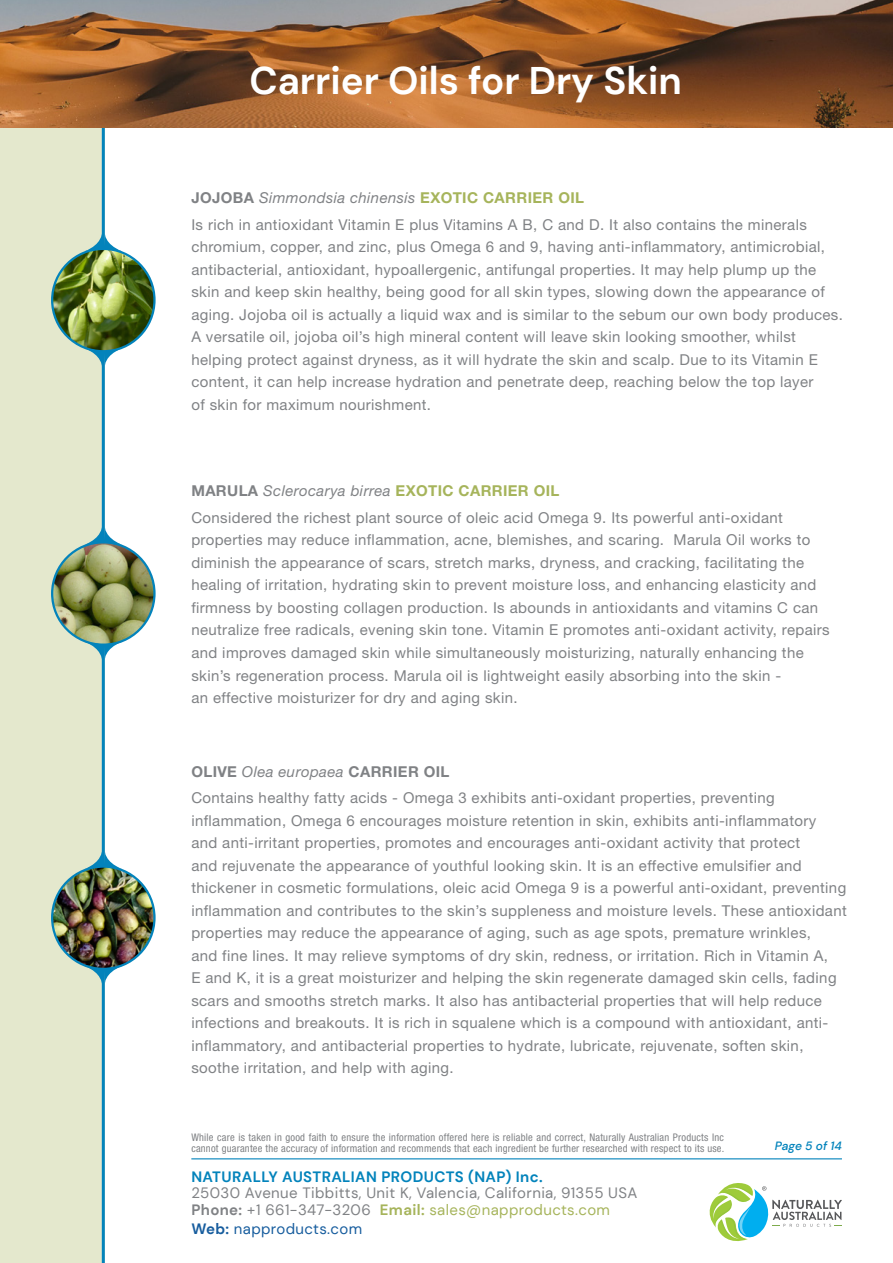
<style>
.page{position:relative;width:893px;height:1263px;background:#fff}
.page>*{position:absolute;margin:0;border:0;box-sizing:border-box;transform-origin:0 0}
.t1{font:700 38.4px "DM Sans";color:#fff}
.t2{font:15px/22.5px "Helvetica Neue";letter-spacing:.025em;color:#808285}
.t3{font:15px/16.5px "DM Sans";letter-spacing:.025em;color:#808285}
.t4{font:italic 15px "Helvetica Neue";letter-spacing:.025em;color:#808285}
.t5{font:700 15px "DM Sans";letter-spacing:.025em;color:#0383bb}
.t6{font:700 15px "Helvetica Neue";letter-spacing:.025em;color:#808285}
.t7{font:15px "DM Sans";letter-spacing:.025em;color:#175d9e}
.t8{font:italic 500 12px "DM Sans";color:#0383bb}
.t9{font:condensed 10.5px/11.2px "Helvetica Neue";letter-spacing:.02em;color:#808285}
.s1{font-weight:700;font-style:normal}
.s2{font-weight:700;font-style:normal;color:#a6b45b}
.s3{font-weight:400;font-style:italic}
.s4{font-weight:700}
.s5{font-weight:700;color:#a6b45b}
.s6{color:#a6b45b}
</style>
<div class="page">
<svg style="left:709px;top:1183px;width:133px;height:59px"></svg>
<hr style="left:191px;top:1158px;width:651px;height:1px;background:#0383bb">
<div style="left:0;top:0;width:105px;height:1263px;background:#e4e8cd"></div>
<hr style="left:102px;top:106px;width:3px;height:1157px;background:#0383bb">
<img style="left:52px;top:249px;width:102px;height:102px;border-radius:51px">
<svg style="left:85px;top:233px;width:37px;height:18px"></svg>
<svg style="left:85px;top:348px;width:37px;height:18px"></svg>
<img style="left:52px;top:542px;width:102px;height:103px;border-radius:51px">
<svg style="left:85px;top:527px;width:37px;height:18px"></svg>
<svg style="left:85px;top:642px;width:37px;height:17px"></svg>
<img style="left:52px;top:866px;width:102px;height:103px;border-radius:51px">
<svg style="left:85px;top:851px;width:37px;height:18px"></svg>
<svg style="left:85px;top:966px;width:37px;height:18px"></svg>
<img style="left:0;top:0;width:893px;height:128px">
<p class="t1" style="left:249px;top:57px;width:434px">Carrier Oils for Dry Skin</p>
<p class="t4" style="left:191px;top:189px;width:394px"><span class="s1">JOJOBA</span> Simmondsia chinensis <span class="s2">EXOTIC CARRIER OIL</span></p>
<p class="t2" style="left:191px;top:213px;width:653px">Is rich in antioxidant Vitamin E plus Vitamins A B, C and D. It also contains the minerals chromium, copper, and zinc, plus Omega 6 and 9, having anti-inflammatory, antimicrobial, antibacterial, antioxidant, hypoallergenic, antifungal properties. It may help plump up the skin and keep skin healthy, being good for all skin types, slowing down the appearance of aging. Jojoba oil is actually a liquid wax and is similar to the sebum our own body produces.<br>A versatile oil, jojoba oil’s high mineral content will leave skin looking smoother, whilst helping protect against dryness, as it will hydrate the skin and scalp. Due to its Vitamin E content, it can help increase hydration and penetrate deep, reaching below the top layer<br>of skin for maximum nourishment.</p>
<p class="t4" style="left:191px;top:482px;width:370px"><span class="s1">MARULA</span> Sclerocarya birrea <span class="s2">EXOTIC CARRIER OIL</span></p>
<p class="t2" style="left:191px;top:506px;width:640px">Considered the richest plant source of oleic acid Omega 9. Its powerful anti-oxidant properties may reduce inflammation, acne, blemishes, and scaring. Marula Oil works to diminish the appearance of scars, stretch marks, dryness, and cracking, facilitating the healing of irritation, hydrating skin to prevent moisture loss, and enhancing elasticity and firmness by boosting collagen production. Is abounds in antioxidants and vitamins C can neutralize free radicals, evening skin tone. Vitamin E promotes anti-oxidant activity, repairs and improves damaged skin while simultaneously moisturizing, naturally enhancing the skin’s regeneration process. Marula oil is lightweight easily absorbing into the skin -<br>an effective moisturizer for dry and aging skin.</p>
<p class="t6" style="left:191px;top:762px;width:260px">OLIVE <span class="s3">Olea europaea</span> CARRIER OIL</p>
<p class="t2" style="left:191px;top:786px;width:657px">Contains healthy fatty acids - Omega 3 exhibits anti-oxidant properties, preventing inflammation, Omega 6 encourages moisture retention in skin, exhibits anti-inflammatory<br>and anti-irritant properties, promotes and encourages anti-oxidant activity that protect<br>and rejuvenate the appearance of youthful looking skin. It is an effective emulsifier and thickener in cosmetic formulations, oleic acid Omega 9 is a powerful anti-oxidant, preventing inflammation and contributes to the skin’s suppleness and moisture levels. These antioxidant properties may reduce the appearance of aging, such as age spots, premature wrinkles,<br>and fine lines. It may relieve symptoms of dry skin, redness, or irritation. Rich in Vitamin A,<br>E and K, it is a great moisturizer and helping the skin regenerate damaged skin cells, fading scars and smooths stretch marks. It also has antibacterial properties that will help reduce infections and breakouts. It is rich in squalene which is a compound with antioxidant, anti&shy;inflammatory, and antibacterial properties to hydrate, lubricate, rejuvenate, soften skin, soothe irritation, and help with aging.</p>
<p class="t9" style="left:191px;top:1132px;width:534px">While care is taken in good faith to ensure the information offered here is reliable and correct, Naturally Australian Products Inc cannot guarantee the accuracy of information and recommends that each ingredient be further researched with respect to its use.</p>
<p class="t5" style="left:191px;top:1167px;width:353px">NATURALLY AUSTRALIAN PRODUCTS (NAP) Inc.</p>
<p class="t3" style="left:191px;top:1185px;width:448px">25030 Avenue Tibbitts, Unit K, Valencia, California, 91355 USA<br><span class="s4">Phone:</span> +1 661-347-3206 <span class="s5">Email:</span> <span class="s6">sales@napproducts.com</span></p>
<p class="t7" style="left:191px;top:1220px;width:172px"><span class="s4">Web:</span> napproducts.com</p>
<p class="t8" style="left:775px;top:1138px;width:69px">Page 5 of 14</p>
</div>
